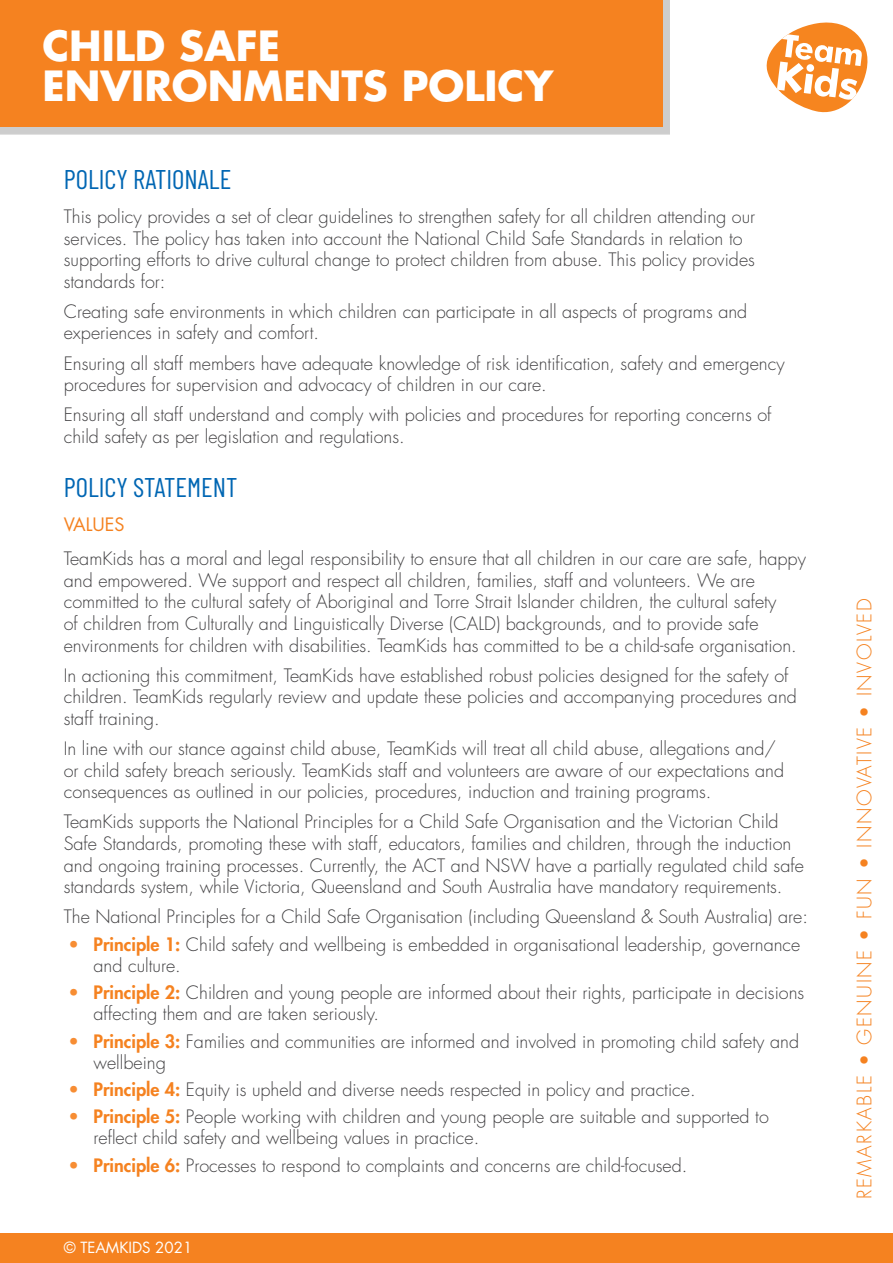
<style>
.page{position:relative;width:893px;height:1263px;background:#fff}
.page>*{position:absolute;margin:0;border:0;box-sizing:border-box;transform-origin:0 0}
.t1{font:700 40.5px/40.5px "Futura Std";color:#fff}
.Heading_1{font:27px "Barlow Condensed";color:#0066b3}
.t2{font:300 19.5px "Futura Std";letter-spacing:.08em;color:#f58220}
.Body{font:300 18px/21.6px "Futura Std";color:#414042}
.Heading_2{font:18px "Futura Std";color:#f58220}
.t3{font:15px "Futura Std";color:#fff}
.s1{color:#f78d33}
.s2{font-weight:800;color:#f58220}
</style>
<div class="page">
<svg style="left:767px;top:23px;width:100px;height:89px"></svg>
<div style="left:0;top:0;width:670px;height:134px;background:#cdcdcd"></div>
<div style="left:0;top:0;width:663px;height:127px;background:#f58220"></div>
<div style="left:0;top:1233px;width:893px;height:30px;background:#f58220"></div>
<p class="t1" style="left:43px;top:25px;width:512px">CHILD SAFE<br>ENVIRONMENTS POLICY</p>
<p class="Heading_1" style="left:64px;top:160px;width:169px">POLICY RATIONALE</p>
<p class="Body" style="left:64px;top:206px;width:693px">This policy provides a set of clear guidelines to strengthen safety for all children attending our services. The policy has taken into account the National Child Safe Standards in relation to supporting efforts to drive cultural change to protect children from abuse. This policy provides standards for:</p>
<p class="Body" style="left:64px;top:301px;width:685px">Creating safe environments in which children can participate in all aspects of programs and experiences in safety and comfort.</p>
<p class="Body" style="left:64px;top:353px;width:722px">Ensuring all staff members have adequate knowledge of risk identification, safety and emergency procedures for supervision and advocacy of children in our care.</p>
<p class="Body" style="left:64px;top:404px;width:709px">Ensuring all staff understand and comply with policies and procedures for reporting concerns of child safety as per legislation and regulations.</p>
<p class="Heading_1" style="left:64px;top:468px;width:175px">POLICY STATEMENT</p>
<p class="Heading_2" style="left:64px;top:513px;width:62px">VALUES</p>
<p class="Body" style="left:64px;top:548px;width:744px">TeamKids has a moral and legal responsibility to ensure that all children in our care are safe, happy and empowered. We support and respect all children, families, staff and volunteers. We are committed to the cultural safety of Aboriginal and Torre Strait Islander children, the cultural safety<br>of children from Culturally and Linguistically Diverse (CALD) backgrounds, and to provide safe environments for children with disabilities. TeamKids has committed to be a child-safe organisation.</p>
<p class="Body" style="left:64px;top:665px;width:735px">In actioning this commitment, TeamKids have established robust policies designed for the safety of children. TeamKids regularly review and update these policies and accompanying procedures and staff training.</p>
<p class="Body" style="left:64px;top:738px;width:722px">In line with our stance against child abuse, TeamKids will treat all child abuse, allegations and/ or child safety breach seriously. TeamKids staff and volunteers are aware of our expectations and consequences as outlined in our policies, procedures, induction and training programs.</p>
<p class="Body" style="left:64px;top:812px;width:742px">TeamKids supports the National Principles for a Child Safe Organisation and the Victorian Child Safe Standards, promoting these with staff, educators, families and children, through the induction and ongoing training processes. Currently, the ACT and NSW have a partially regulated child safe standards system, while Victoria, Queensland and South Australia have mandatory requirements.</p>
<p class="Body" style="left:64px;top:906px;width:746px">The National Principles for a Child Safe Organisation (including Queensland &amp; South Australia) are:</p>
<p class="Body" style="left:94px;top:934px;width:708px;line-height:21px;text-indent:-26px"><span class="s1">•</span> <span class="s2">Principle 1:</span> Child safety and wellbeing is embedded in organisational leadership, governance and culture.</p>
<p class="Body" style="left:94px;top:982px;width:712px;line-height:21px;text-indent:-26px"><span class="s1">•</span> <span class="s2">Principle 2:</span> Children and young people are informed about their rights, participate in decisions affecting them and are taken seriously.</p>
<p class="Body" style="left:94px;top:1031px;width:707px;line-height:21px;text-indent:-26px"><span class="s1">•</span> <span class="s2">Principle 3:</span> Families and communities are informed and involved in promoting child safety and wellbeing</p>
<p class="Body" style="left:68px;top:1079px;width:629px"><span class="s1">•</span> <span class="s2">Principle 4:</span> Equity is upheld and diverse needs respected in policy and practice.</p>
<p class="Body" style="left:94px;top:1107px;width:677px;line-height:21px;text-indent:-26px"><span class="s1">•</span> <span class="s2">Principle 5:</span> People working with children and young people are suitable and supported to reflect child safety and wellbeing values in practice.</p>
<p class="Body" style="left:68px;top:1155px;width:621px"><span class="s1">•</span> <span class="s2">Principle 6:</span> Processes to respond to complaints and concerns are child-focused.</p>
<p class="t3" style="left:64px;top:1238px;width:130px">© TEAMKIDS 2021</p>
<p class="t2" style="left:853px;top:1199px;width:602px;rotate:-90deg">REMARKABLE • GENUINE • FUN • INNOVATIVE • INVOLVED</p>
</div>
